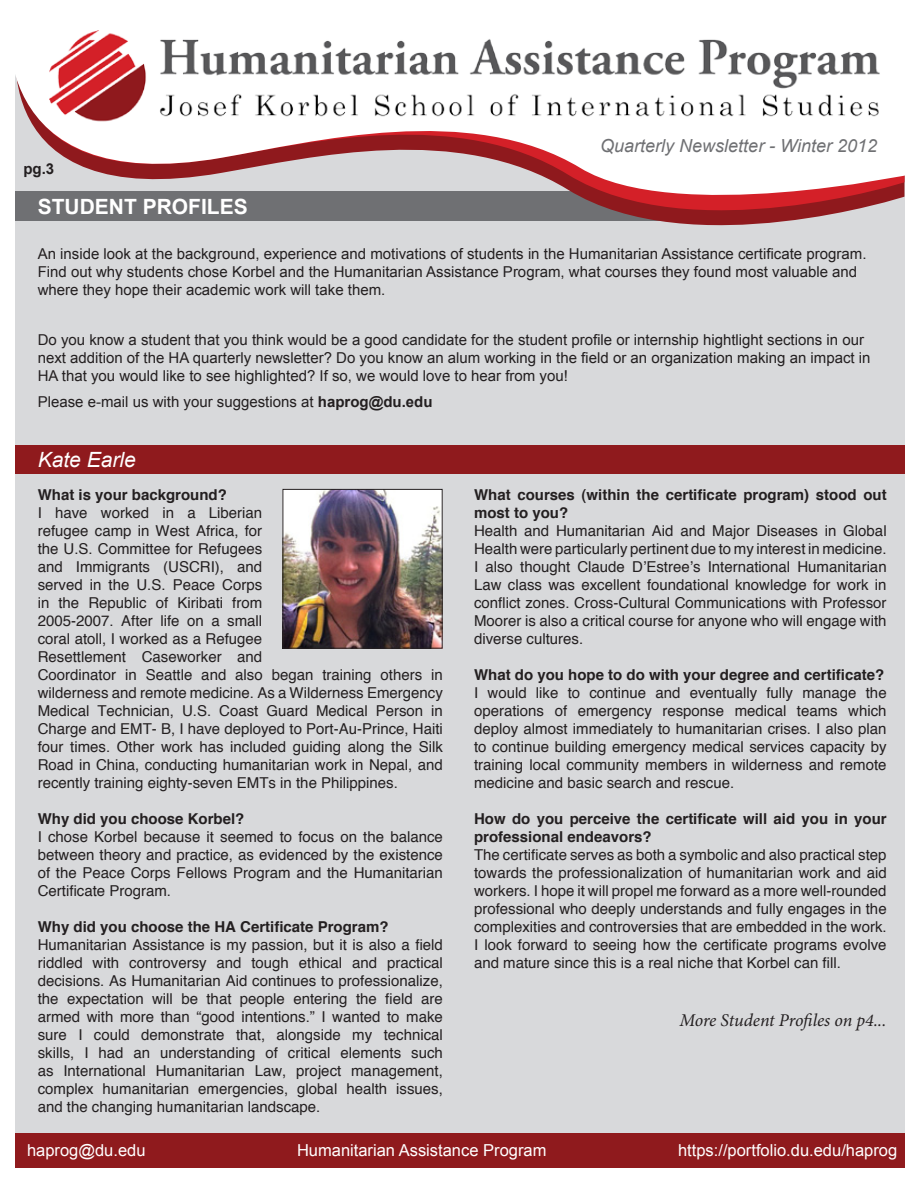
<style>
.page{position:relative;width:918px;height:1188px;background:#fff}
.page>*{position:absolute;margin:0;border:0;box-sizing:border-box;transform-origin:0 0}
.t1{font:700 21px "Arial";color:#fff}
.t2{font:italic 21px "Arial";color:#fff}
.t3{font:italic 18px "Arial";color:#6f7073}
.t4{font:italic 18px "Minion Pro";letter-spacing:-.01em;color:#231f20}
.t5{font:16.5px "Arial";color:#fff}
.t6{font:15px/18px "Helvetica";color:#231f20;text-align:justify}
.t7{font:15px/18px "Arial";color:#231f20}
.t8{font:700 15px/18px "Helvetica";color:#231f20}
.t9{font:700 15px "Arial";color:#231f20}
.s1{font-weight:700}
</style>
<div class="page">
<div style="left:15px;top:69px;width:889px;height:1069px;background:#d8d9db"></div>
<svg style="left:15px;top:30px;width:890px;height:195px"></svg>
<img style="left:49px;top:31px;width:833px;height:93px">
<div style="left:15px;top:446px;width:889px;height:28px;background:#8f1a1d"></div>
<div style="left:15px;top:1133px;width:889px;height:35px;background:#8f1a1d"></div>
<img style="left:285px;top:491px;width:156px;height:156px">
<div style="left:283px;top:489px;width:160px;height:160px;border:1px solid #231f20"></div>
<p class="t9" style="left:23px;top:158px;width:32px">pg.3</p>
<p class="t1" style="left:38px;top:193px;width:212px">STUDENT PROFILES</p>
<p class="t3" style="left:600px;top:134px;width:278px">Quarterly Newsletter - Winter 2012</p>
<p class="t7" style="left:38px;top:245px;width:830px">An inside look at the background, experience and motivations of students in the Humanitarian Assistance certificate program.<br>Find out why students chose Korbel and the Humanitarian Assistance Program, what courses they found most valuable and where they hope their academic work will take them.</p>
<p class="t7" style="left:38px;top:331px;width:834px">Do you know a student that you think would be a good candidate for the student profile or internship hightlight sections in our next addition of the HA quarterly newsletter? Do you know an alum working in the field or an organization making an impact in<br>HA that you would like to see highlighted? If so, we would love to hear from you!</p>
<p class="t7" style="left:38px;top:393px;width:396px">Please e-mail us with your suggestions at <span class="s1">haprog@du.edu</span></p>
<p class="t2" style="left:38px;top:446px;width:100px">Kate Earle</p>
<p class="t8" style="left:474px;top:486px;width:414px">What courses (within the certificate program) stood out most to you?</p>
<p class="t6" style="left:474px;top:522px;width:414px">Health and Humanitarian Aid and Major Diseases in Global Health were particularly pertinent due to my interest in medicine.<br>I also thought Claude D’Estree’s International Humanitarian Law class was excellent foundational knowledge for work in conflict zones. Cross-Cultural Communications with Professor Moorer is also a critical course for anyone who will engage with diverse cultures.</p>
<p class="t8" style="left:474px;top:666px;width:412px">What do you hope to do with your degree and certificate?</p>
<p class="t6" style="left:474px;top:684px;width:414px">I would like to continue and eventually fully manage the operations of emergency response medical teams which deploy almost immediately to humanitarian crises. I also plan to continue building emergency medical services capacity by training local community members in wilderness and remote medicine and basic search and rescue.</p>
<p class="t8" style="left:474px;top:810px;width:414px">How do you perceive the certificate will aid you in your professional endeavors?</p>
<p class="t6" style="left:474px;top:846px;width:414px">The certificate serves as both a symbolic and also practical step towards the professionalization of humanitarian work and aid workers. I hope it will propel me forward as a more well-rounded professional who deeply understands and fully engages in the complexities and controversies that are embedded in the work.<br>I look forward to seeing how the certificate programs evolve and mature since this is a real niche that Korbel can fill.</p>
<p class="t8" style="left:38px;top:486px;width:191px">What is your background?</p>
<p class="t6" style="left:38px;top:504px;width:407px;text-align:left">I have worked in a Liberian<br>refugee camp in West Africa, for<br>the U.S. Committee for Refugees<br>and Immigrants (USCRI), and<br>served in the U.S. Peace Corps<br>in the Republic of Kiribati from<br>2005-2007. After life on a small<br>coral atoll, I worked as a Refugee<br>Resettlement Caseworker and<br>Coordinator in Seattle and also began training others in wilderness and remote medicine. As a Wilderness Emergency Medical Technician, U.S. Coast Guard Medical Person in Charge and EMT- B, I have deployed to Port-Au-Prince, Haiti four times. Other work has included guiding along the Silk Road in China, conducting humanitarian work in Nepal, and recently training eighty-seven EMTs in the Philippines.</p>
<p class="t8" style="left:38px;top:810px;width:208px">Why did you choose Korbel?</p>
<p class="t6" style="left:38px;top:828px;width:407px">I chose Korbel because it seemed to focus on the balance between theory and practice, as evidenced by the existence of the Peace Corps Fellows Program and the Humanitarian Certificate Program.</p>
<p class="t8" style="left:38px;top:918px;width:352px">Why did you choose the HA Certificate Program?</p>
<p class="t6" style="left:38px;top:936px;width:407px">Humanitarian Assistance is my passion, but it is also a field riddled with controversy and tough ethical and practical decisions. As Humanitarian Aid continues to professionalize, the expectation will be that people entering the field are armed with more than “good intentions.” I wanted to make sure I could demonstrate that, alongside my technical skills, I had an understanding of critical elements such as International Humanitarian Law, project management, complex humanitarian emergencies, global health issues, and the changing humanitarian landscape.</p>
<p class="t5" style="left:27px;top:1140px;width:120px">haprog@du.edu</p>
<p class="t5" style="left:297px;top:1140px;width:251px">Humanitarian Assistance Program</p>
<p class="t5" style="left:678px;top:1140px;width:221px">https://portfolio.du.edu/haprog</p>
<p class="t4" style="left:680px;top:1008px;width:208px">More Student Profiles on p4...</p>
</div>
